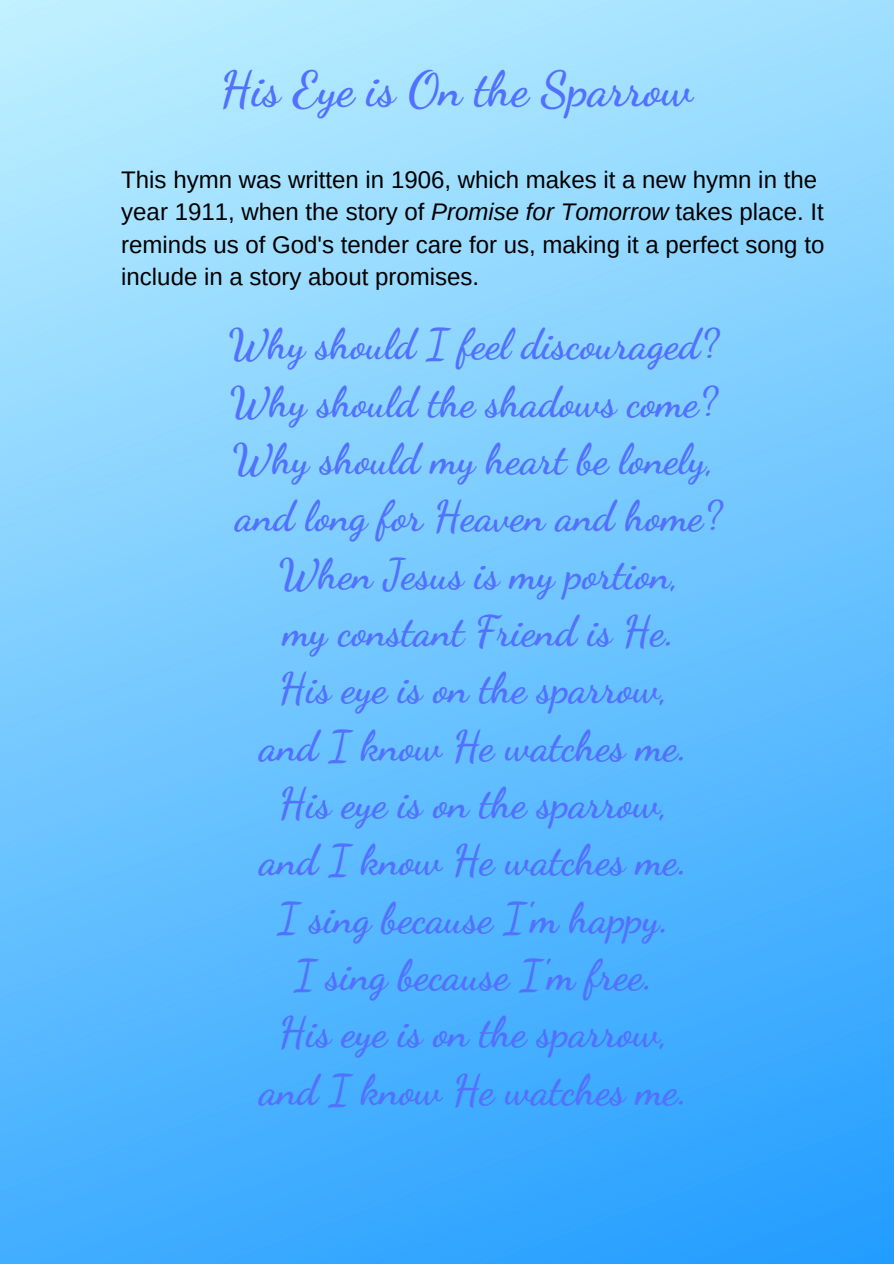
<style>
.page{position:relative;width:894px;height:1264px;background:#fff}
.page>*{position:absolute;margin:0;border:0;box-sizing:border-box;transform-origin:0 0}
.t1{font:700 48px "Dancing Script";color:#5271ff}
.t2{font:700 41.7px/57.3px "Dancing Script";color:#5271ff;text-align:center}
.t3{font:24px/32.5px "Arimo";color:#000}
.s1{font-style:italic}
</style>
<div class="page">
<img style="left:0;top:0;width:893px;height:1263px">
<p class="t1" style="left:220px;top:61px;width:474px">His Eye is On the Sparrow</p>
<p class="t3" style="left:121px;top:163px;width:704px">This hymn was written in 1906, which makes it a new hymn in the year 1911, when the story of <span class="s1">Promise for Tomorrow</span> takes place. It reminds us of God's tender care for us, making it a perfect song to include in a story about promises.</p>
<p class="t2" style="left:228px;top:316px;width:495px">Why should I feel discouraged?<br>Why should the shadows come?<br>Why should my heart be lonely, and long for Heaven and home?<br>When Jesus is my portion,<br>my constant Friend is He.<br>His eye is on the sparrow,<br>and I know He watches me.<br>His eye is on the sparrow,<br>and I know He watches me.<br>I sing because I'm happy.<br>I sing because I'm free.<br>His eye is on the sparrow,<br>and I know He watches me.</p>
</div>
